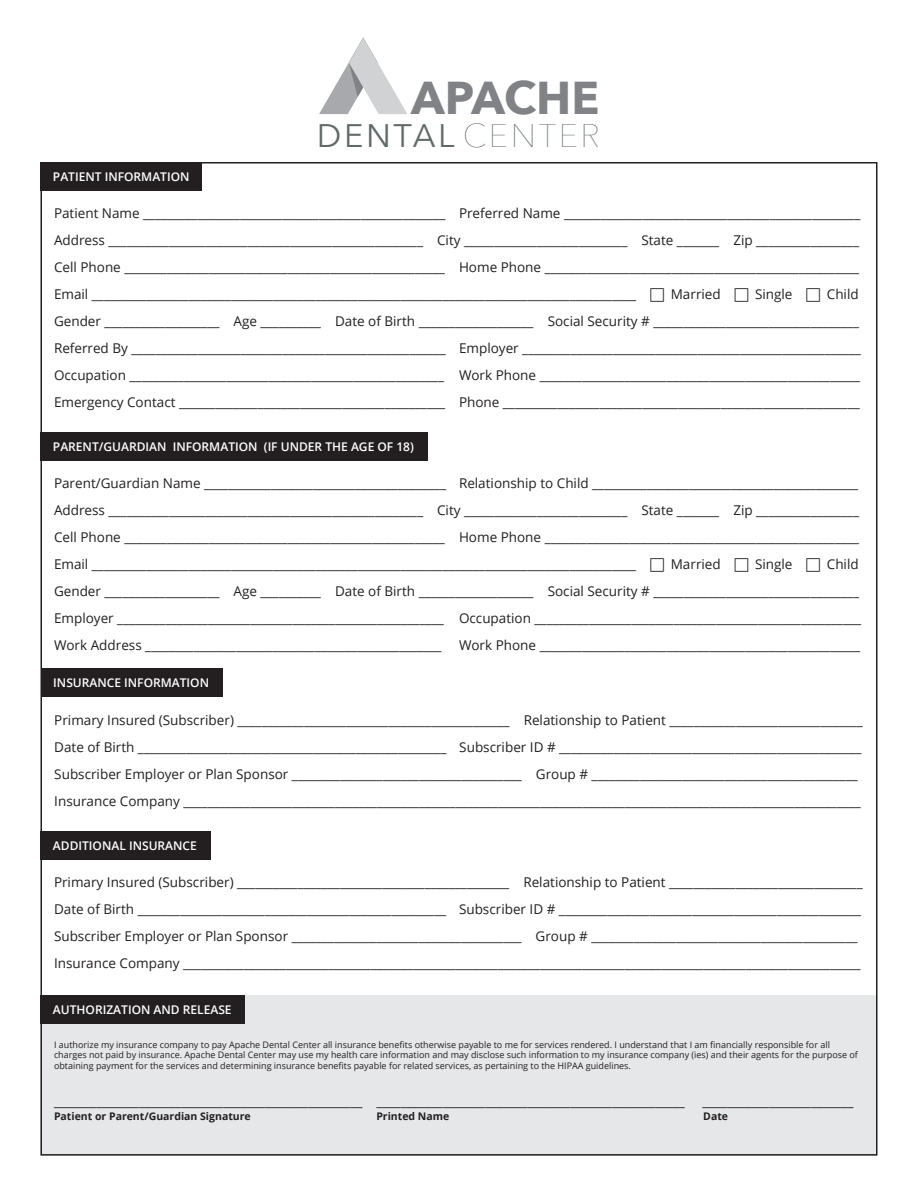
<style>
.page{position:relative;width:918px;height:1188px;background:#fff}
.page>*{position:absolute;margin:0;border:0;box-sizing:border-box;transform-origin:0 0}
.t1{font:700 46.05px "Avenir Next";color:#808285}
.t2{font:32.55px "Avenir Next";letter-spacing:.08em;color:#626969}
.t3{font:13.5px/27px "Open Sans";color:#231f20}
.t4{font:600 12px "Open Sans";color:#fff}
.t5{font:700 10.5px "Open Sans";color:#231f20}
.t6{font:9px/10.5px "Open Sans";color:#231f20}
.s1{font-weight:200}
</style>
<div class="page">
<div style="left:40px;top:995px;width:838px;height:161px;background:#e6e7e9"></div>
<div style="left:40px;top:162px;width:162px;height:28px;background:#231f20"></div>
<div style="left:40px;top:432px;width:388px;height:28px;background:#231f20"></div>
<div style="left:41px;top:669px;width:182px;height:28px;background:#231f20"></div>
<div style="left:40px;top:831px;width:171px;height:28px;background:#231f20"></div>
<div style="left:40px;top:995px;width:205px;height:28px;background:#231f20"></div>
<svg style="left:319px;top:38px;width:88px;height:76px"></svg>
<p class="t1" style="left:411px;top:58px;width:190px">APACHE</p>
<p class="t2" style="left:317px;top:109px;width:285px">DENTAL <span class="s1">CENTER</span></p>
<p class="t4" style="left:53px;top:168px;width:138px">PATIENT INFORMATION</p>
<p class="t3" style="left:54px;top:200px;width:808px">Patient Name __________________________________________________ Preferred Name _________________________________________________</p>
<p class="t3" style="left:54px;top:227px;width:807px">Address ____________________________________________________ City ___________________________ State _______ Zip _________________</p>
<p class="t3" style="left:54px;top:254px;width:807px">Cell Phone _____________________________________________________ Home Phone ____________________________________________________</p>
<p class="t3" style="left:54px;top:281px;width:584px">Email __________________________________________________________________________________________</p>
<p class="t3" style="left:671px;top:281px;width:51px">Married</p>
<p class="t3" style="left:755px;top:281px;width:39px">Single</p>
<p class="t3" style="left:827px;top:281px;width:33px">Child</p>
<p class="t3" style="left:54px;top:308px;width:807px">Gender ___________________ Age __________ Date of Birth ___________________ Social Security # __________________________________</p>
<p class="t3" style="left:54px;top:335px;width:808px">Referred By ____________________________________________________ Employer ________________________________________________________</p>
<p class="t3" style="left:54px;top:362px;width:808px">Occupation ____________________________________________________ Work Phone _____________________________________________________</p>
<p class="t3" style="left:54px;top:389px;width:807px">Emergency Contact ____________________________________________ Phone ___________________________________________________________</p>
<p class="t4" style="left:53px;top:438px;width:362px">PARENT/GUARDIAN INFORMATION (IF UNDER THE AGE OF 18)</p>
<p class="t3" style="left:54px;top:470px;width:806px">Parent/Guardian Name ________________________________________ Relationship to Child ____________________________________________</p>
<p class="t3" style="left:54px;top:497px;width:807px">Address ____________________________________________________ City ___________________________ State _______ Zip _________________</p>
<p class="t3" style="left:54px;top:524px;width:807px">Cell Phone _____________________________________________________ Home Phone ____________________________________________________</p>
<p class="t3" style="left:54px;top:551px;width:584px">Email __________________________________________________________________________________________</p>
<p class="t3" style="left:671px;top:551px;width:51px">Married</p>
<p class="t3" style="left:755px;top:551px;width:39px">Single</p>
<p class="t3" style="left:827px;top:551px;width:33px">Child</p>
<p class="t3" style="left:54px;top:578px;width:807px">Gender ___________________ Age __________ Date of Birth ___________________ Social Security # __________________________________</p>
<p class="t3" style="left:54px;top:605px;width:809px">Employer ______________________________________________________ Occupation ______________________________________________________<br>Work Address _________________________________________________</p>
<p class="t3" style="left:459px;top:632px;width:403px">Work Phone _____________________________________________________</p>
<p class="t4" style="left:53px;top:675px;width:157px">INSURANCE INFORMATION</p>
<p class="t3" style="left:54px;top:706px;width:810px">Primary Insured (Subscriber) _____________________________________________ Relationship to Patient ________________________________</p>
<p class="t3" style="left:54px;top:733px;width:809px">Date of Birth ___________________________________________________ Subscriber ID # __________________________________________________</p>
<p class="t3" style="left:54px;top:760px;width:805px">Subscriber Employer or Plan Sponsor ______________________________________ Group # ____________________________________________</p>
<p class="t3" style="left:54px;top:787px;width:808px">Insurance Company ________________________________________________________________________________________________________________</p>
<p class="t4" style="left:53px;top:837px;width:145px">ADDITIONAL INSURANCE</p>
<p class="t3" style="left:54px;top:869px;width:810px">Primary Insured (Subscriber) _____________________________________________ Relationship to Patient ________________________________</p>
<p class="t3" style="left:54px;top:896px;width:809px">Date of Birth ___________________________________________________ Subscriber ID # __________________________________________________</p>
<p class="t3" style="left:54px;top:923px;width:805px">Subscriber Employer or Plan Sponsor ______________________________________ Group # ____________________________________________</p>
<p class="t3" style="left:54px;top:950px;width:808px">Insurance Company ________________________________________________________________________________________________________________</p>
<p class="t4" style="left:53px;top:1001px;width:180px">AUTHORIZATION AND RELEASE</p>
<p class="t6" style="left:54px;top:1039px;width:806px">I authorize my insurance company to pay Apache Dental Center all insurance benefits otherwise payable to me for services rendered. I understand that I am financially responsible for all charges not paid by insurance. Apache Dental Center may use my health care information and may disclose such information to my insurance company (ies) and their agents for the purpose of obtaining payment for the services and determining insurance benefits payable for related services, as pertaining to the HIPAA guidelines.</p>
<p class="t3" style="left:54px;top:1088px;width:632px">___________________________________________________ ___________________________________________________</p>
<p class="t3" style="left:702px;top:1088px;width:153px">_________________________</p>
<p class="t5" style="left:54px;top:1109px;width:198px">Patient or Parent/Guardian Signature</p>
<p class="t5" style="left:376px;top:1109px;width:74px">Printed Name</p>
<p class="t5" style="left:703px;top:1109px;width:26px">Date</p>
</div>
